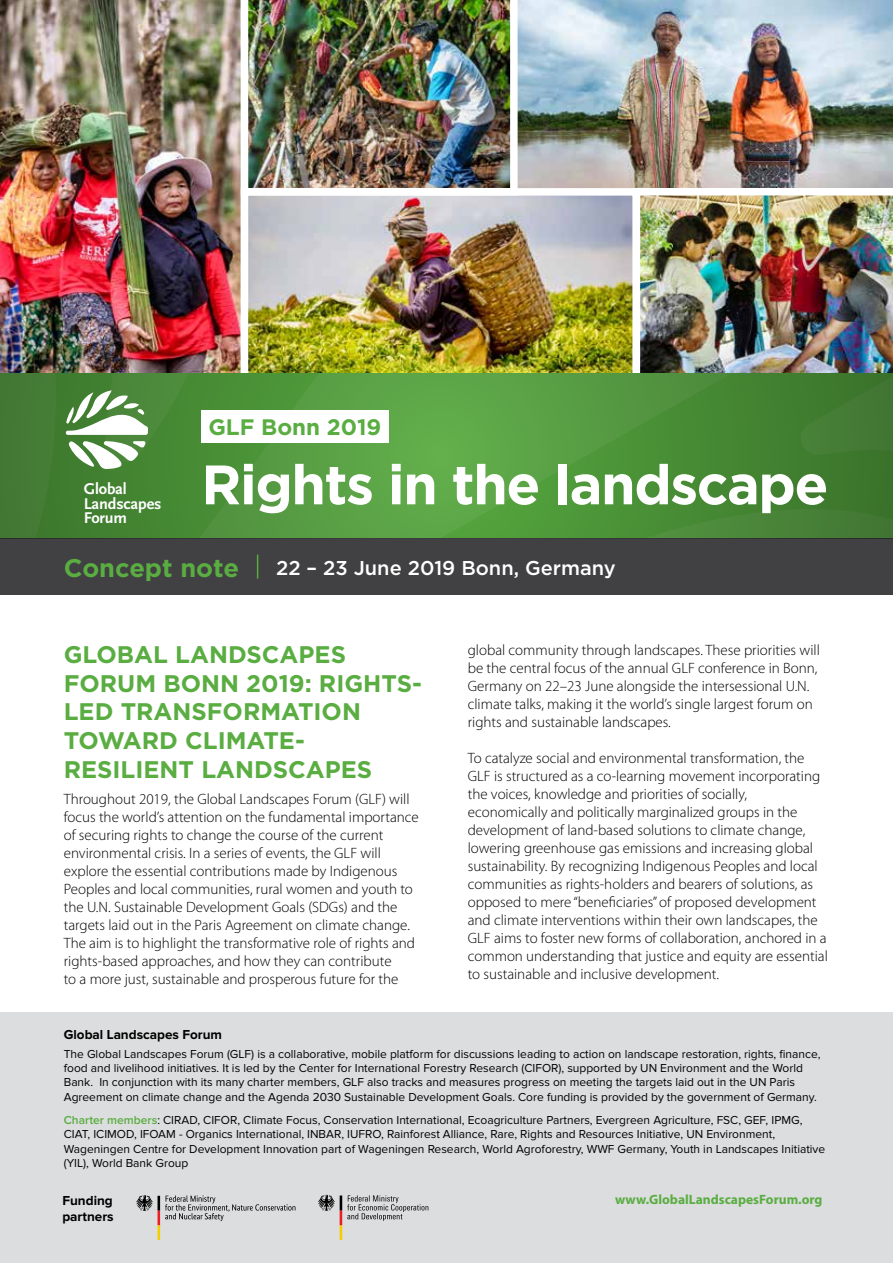
<style>
.page{position:relative;width:893px;height:1263px;background:#fff}
.page>*{position:absolute;margin:0;border:0;box-sizing:border-box;transform-origin:0 0}
.t1{font:700 55.5px "Gotham";letter-spacing:-.025em;color:#fff}
.t2{font:700 25.5px "Gotham";color:#59ad41}
.t3{font:700 24px/28.8px "Gotham";color:#59ad41}
.t4{font:700 22.35px "Gotham";color:#59ad41}
.t5{font:500 19.95px "Gotham";color:#fff}
.t6{font:700 16.2px/14.4px "Scala Sans Pro";letter-spacing:-.01em;color:#fff}
.t7{font:300 15px/18px "Myriad Pro";color:#000}
.t8{font:700 13.5px/16.2px "Proxima Nova";color:#000}
.t9{font:700 13.5px "Myriad Pro";color:#59ad41}
.t10{font:12px/14.4px "Proxima Nova";color:#000}
.s1{font-weight:600;color:#59ad41}
</style>
<div class="page">
<div style="left:0;top:1012px;width:893px;height:251px;background:#dcddde"></div>
<img style="left:0;top:0;width:241px;height:373px">
<img style="left:518px;top:0;width:375px;height:188px">
<img style="left:250px;top:197px;width:381px;height:176px">
<div style="left:241px;top:188px;width:399px;height:213px;border:8px solid #fff"></div>
<img style="left:633px;top:188px;width:260px;height:185px">
<img style="left:241px;top:0;width:277px;height:195px">
<svg style="left:318px;top:1195px;width:110px;height:45px"></svg>
<svg style="left:136px;top:1195px;width:159px;height:45px"></svg>
<div style="left:0;top:538px;width:893px;height:57px;background:#414042"></div>
<svg style="left:248px;top:373px;width:645px;height:165px;background:#50943d"></svg>
<svg style="left:0;top:373px;width:248px;height:165px;background:#528c42"></svg>
<div style="left:201px;top:410px;width:187px;height:32px;background:#fff"></div>
<svg style="left:257px;top:555px;width:1px;height:24px"></svg>
<p class="t6" style="left:84px;top:482px;width:79px">Global<br>Landscapes<br>Forum</p>
<h3 class="t4" style="left:208px;top:412px;width:174px">GLF Bonn 2019</h3>
<h1 class="t1" style="left:201px;top:448px;width:629px">Rights in the landscape</h1>
<h2 class="t2" style="left:64px;top:551px;width:177px">Concept note</h2>
<h3 class="t5" style="left:276px;top:554px;width:341px">22 – 23 June 2019 Bonn, Germany</h3>
<h3 class="t3" style="left:64px;top:640px;width:360px">GLOBAL LANDSCAPES<br>FORUM BONN 2019: RIGHTS-<br>LED TRANSFORMATION<br>TOWARD CLIMATE-<br>RESILIENT LANDSCAPES</h3>
<p class="t7" style="left:64px;top:791px;width:357px">Throughout 2019, the Global Landscapes Forum (GLF) will focus the world’s attention on the fundamental importance of securing rights to change the course of the current environmental crisis. In a series of events, the GLF will explore the essential contributions made by Indigenous Peoples and local communities, rural women and youth to the U.N. Sustainable Development Goals (SDGs) and the targets laid out in the Paris Agreement on climate change.<br>The aim is to highlight the transformative role of rights and rights-based approaches, and how they can contribute<br>to a more just, sustainable and prosperous future for the</p>
<p class="t7" style="left:468px;top:641px;width:354px">global community through landscapes. These priorities will be the central focus of the annual GLF conference in Bonn, Germany on 22–23 June alongside the intersessional U.N. climate talks, making it the world’s single largest forum on rights and sustainable landscapes.</p>
<p class="t7" style="left:468px;top:749px;width:362px">To catalyze social and environmental transformation, the GLF is structured as a co-learning movement incorporating the voices, knowledge and priorities of socially, economically and politically marginalized groups in the development of land-based solutions to climate change, lowering greenhouse gas emissions and increasing global sustainability. By recognizing Indigenous Peoples and local communities as rights-holders and bearers of solutions, as opposed to mere “beneficiaries” of proposed development and climate interventions within their own landscapes, the GLF aims to foster new forms of collaboration, anchored in a common understanding that justice and equity are essential to sustainable and inclusive development.</p>
<p class="t8" style="left:64px;top:1027px;width:160px">Global Landscapes Forum</p>
<p class="t10" style="left:64px;top:1046px;width:758px">The Global Landscapes Forum (GLF) is a collaborative, mobile platform for discussions leading to action on landscape restoration, rights, finance, food and livelihood initiatives. It is led by the Center for International Forestry Research (CIFOR), supported by UN Environment and the World Bank. In conjunction with its many charter members, GLF also tracks and measures progress on meeting the targets laid out in the UN Paris Agreement on climate change and the Agenda 2030 Sustainable Development Goals. Core funding is provided by the government of Germany.</p>
<p class="t10" style="left:64px;top:1113px;width:763px"><span class="s1">Charter members</span>: CIRAD, CIFOR, Climate Focus, Conservation International, Ecoagriculture Partners, Evergreen Agriculture, FSC, GEF, IPMG, CIAT, ICIMOD, IFOAM - Organics International, INBAR, IUFRO, Rainforest Alliance, Rare, Rights and Resources Initiative, UN Environment, Wageningen Centre for Development Innovation part of Wageningen Research, World Agroforestry, WWF Germany, Youth in Landscapes Initiative (YIL), World Bank Group</p>
<p class="t8" style="left:62px;top:1192px;width:53px">Funding partners</p>
<p class="t9" style="left:615px;top:1191px;width:209px">www.GlobalLandscapesForum.org</p>
</div>
